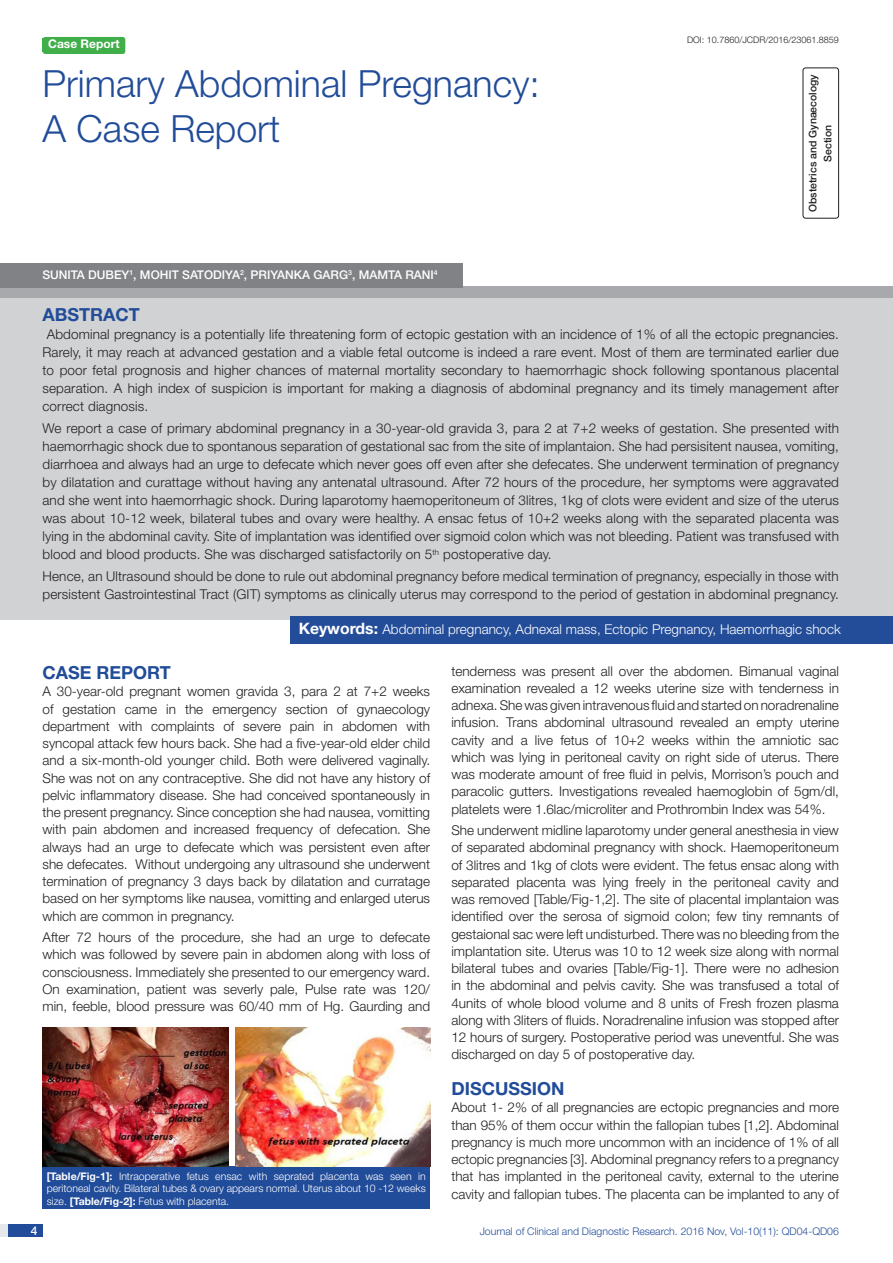
<style>
.page{position:relative;width:893px;height:1263px;background:#fff}
.page>*{position:absolute;margin:0;border:0;box-sizing:border-box;transform-origin:0 0}
.t1{font:300 37.5px/45px "Helvetica Neue";color:#214c99}
.Heading{font:700 18px "Helvetica Neue";color:#214c99}
.Abstract_head{font:700 18px "Helvetica Neue";color:#214c99}
.Body_text{font:300 13.5px/17.2px "Helvetica Neue";color:#231f20;text-align:justify}
.Abstract_Text{font:300 13.5px/18px "Helvetica Neue";letter-spacing:.01em;color:#231f20;text-align:justify}
.t2{font:300 13.5px "Helvetica Neue";color:#fff}
.Author{font:500 12px "Helvetica Neue";color:#fff}
.t3{font:700 12px "Helvetica Neue";color:#fff}
.Table_text{font:300 10.5px/12.6px "Helvetica Neue";color:#fff;text-align:justify}
.t4{font:300 10.5px "Helvetica Neue";color:#214c99}
.t5{font:500 10.5px/15px "Helvetica Neue";color:#231f20;text-align:center}
.DOI{font:300 9px "Helvetica Neue";color:#231f20}
.s1{color:#244d99}
.s2{font-weight:700;font-size:15.75px}
.s3{font-weight:700}
</style>
<div class="page">
<div style="left:0;top:1224px;width:43px;height:13px;background:#e6e7e9"></div>
<div style="left:8px;top:1224px;width:35px;height:13px;background:#214c99"></div>
<div style="left:43px;top:37px;width:82px;height:17px;background:#40ae49;border-radius:3px"></div>
<div style="left:0;top:287px;width:893px;height:12px;background:#a8a9ad"></div>
<div style="left:0;top:298px;width:893px;height:322px;background:#d1d2d4"></div>
<div style="left:290px;top:616px;width:603px;height:28px;background:#244d99"></div>
<div style="left:0;top:263px;width:463px;height:25px;background:#808285"></div>
<div style="left:803px;top:68px;width:36px;height:151px;border:1px solid #231f20;border-radius:3px"></div>
<div style="left:43px;top:1167px;width:387px;height:42px;background:#214c99"></div>
<img style="left:43px;top:1028px;width:186px;height:139px">
<img style="left:235px;top:1028px;width:195px;height:139px">
<p class="t3" style="left:48px;top:37px;width:73px">Case Report</p>
<p class="t1" style="left:43px;top:60px;width:499px">Primary Abdominal Pregnancy:<br>A Case Report</p>
<p class="DOI" style="left:687px;top:35px;width:153px">DOI: 10.7860/JCDR/2016/23061.8859</p>
<p class="t5" style="left:805px;top:212px;width:139px;rotate:-90deg">OBSTETRICS AND GYNAECOLOGY<br>SECTION</p>
<p class="Author" style="left:43px;top:268px;width:397px">SUNITA DUBEY<sup>1</sup>, MOHIT SATODIYA<sup>2</sup>, PRIYANKA GARG <sup>3</sup>, MAMTA RANI<sup>4</sup></p>
<p class="Abstract_head" style="left:43px;top:303px;width:98px">ABST<span class="s1">RAC</span>T</p>
<p class="Abstract_Text" style="left:43px;top:325px;width:798px;text-indent:4px">Abdominal pregnancy is a potentially life threatening form of ectopic gestation with an incidence of 1% of all the ectopic pregnancies.<br>Rarely, it may reach at advanced gestation and a viable fetal outcome is indeed a rare event. Most of them are terminated earlier due to poor fetal prognosis and higher chances of maternal mortality secondary to haemorrhagic shock following spontanous placental separation. A high index of suspicion is important for making a diagnosis of abdominal pregnancy and its timely management after correct diagnosis.</p>
<p class="Abstract_Text" style="left:43px;top:419px;width:798px">We report a case of primary abdominal pregnancy in a 30-year-old gravida 3, para 2 at 7+2 weeks of gestation. She presented with haemorrhagic shock due to spontanous separation of gestational sac from the site of implantaion. She had persisitent nausea, vomiting, diarrhoea and always had an urge to defecate which never goes off even after she defecates. She underwent termination of pregnancy by dilatation and curattage without having any antenatal ultrasound. After 72 hours of the procedure, her symptoms were aggravated and she went into haemorrhagic shock. During laparotomy haemoperitoneum of 3litres, 1kg of clots were evident and size of the uterus was about 10-12 week, bilateral tubes and ovary were healthy. A ensac fetus of 10+2 weeks along with the separated placenta was lying in the abdominal cavity. Site of implantation was identified over sigmoid colon which was not bleeding. Patient was transfused with blood and blood products. She was discharged satisfactorily on 5<sup>th</sup> postoperative day.</p>
<p class="Abstract_Text" style="left:43px;top:567px;width:798px">Hence, an Ultrasound should be done to rule out abdominal pregnancy before medical termination of pregnancy, especially in those with persistent Gastrointestinal Tract (GIT) symptoms as clinically uterus may correspond to the period of gestation in abdominal pregnancy.</p>
<p class="t2" style="left:299px;top:621px;width:544px"><span class="s2">Keywords:</span> Abdominal pregnancy, Adnexal mass, Ectopic Pregnancy, Haemorrhagic shock</p>
<p class="Heading" style="left:43px;top:661px;width:130px">Case report</p>
<p class="Body_text" style="left:43px;top:683px;width:389px">A 30-year-old pregnant women gravida 3, para 2 at 7+2 weeks of gestation came in the emergency section of gynaecology department with complaints of severe pain in abdomen with syncopal attack few hours back. She had a five-year-old elder child and a six-month-old younger child. Both were delivered vaginally.<br>She was not on any contraceptive. She did not have any history of pelvic inflammatory disease. She had conceived spontaneously in the present pregnancy. Since conception she had nausea, vomitting with pain abdomen and increased frequency of defecation. She always had an urge to defecate which was persistent even after she defecates. Without undergoing any ultrasound she underwent termination of pregnancy 3 days back by dilatation and curratage based on her symptoms like nausea, vomitting and enlarged uterus which are common in pregnancy.</p>
<p class="Body_text" style="left:43px;top:928px;width:389px">After 72 hours of the procedure, she had an urge to defecate which was followed by severe pain in abdomen along with loss of consciousness. Immediately she presented to our emergency ward.<br>On examination, patient was severly pale, Pulse rate was 120/ min, feeble, blood pressure was 60/40 mm of Hg. Gaurding and</p>
<p class="Table_text" style="left:47px;top:1169px;width:381px"><span class="s3">[Table/Fig-1]:</span> Intraoperative fetus ensac with seprated placenta was seen in peritoneal cavity. Bilateral tubes &amp; ovary appears normal. Uterus about 10 -12 weeks size. <span class="s3">[Table/Fig-2]:</span> Fetus with placenta.</p>
<p class="Body_text" style="left:451px;top:662px;width:389px">tenderness was present all over the abdomen. Bimanual vaginal examination revealed a 12 weeks uterine size with tenderness in adnexa. She was given intravenous fluid and started on noradrenaline infusion. Trans abdominal ultrasound revealed an empty uterine cavity and a live fetus of 10+2 weeks within the amniotic sac which was lying in peritoneal cavity on right side of uterus. There was moderate amount of free fluid in pelvis, Morrison’s pouch and paracolic gutters. Investigations revealed haemoglobin of 5gm/dl, platelets were 1.6lac/microliter and Prothrombin Index was 54%.</p>
<p class="Body_text" style="left:451px;top:821px;width:389px">She underwent midline laparotomy under general anesthesia in view of separated abdominal pregnancy with shock. Haemoperitoneum of 3litres and 1kg of clots were evident. The fetus ensac along with separated placenta was lying freely in the peritoneal cavity and was removed [Table/Fig-1,2]. The site of placental implantaion was identified over the serosa of sigmoid colon; few tiny remnants of gestaional sac were left undisturbed. There was no bleeding from the implantation site. Uterus was 10 to 12 week size along with normal bilateral tubes and ovaries [Table/Fig-1]. There were no adhesion in the abdominal and pelvis cavity. She was transfused a total of 4units of whole blood volume and 8 units of Fresh frozen plasma along with 3liters of fluids. Noradrenaline infusion was stopped after 12 hours of surgery. Postoperative period was uneventful. She was discharged on day 5 of postoperative day.</p>
<p class="Heading" style="left:451px;top:1077px;width:115px">DISCUSSION</p>
<p class="Body_text" style="left:451px;top:1099px;width:389px">About 1- 2% of all pregnancies are ectopic pregnancies and more than 95% of them occur within the fallopian tubes [1,2]. Abdominal pregnancy is much more uncommon with an incidence of 1% of all ectopic pregnancies [3]. Abdominal pregnancy refers to a pregnancy that has implanted in the peritoneal cavity, external to the uterine cavity and fallopian tubes. The placenta can be implanted to any of</p>
<p class="Author" style="left:31px;top:1223px;width:8px">4</p>
<p class="t4" style="left:480px;top:1225px;width:361px">Journal of Clinical and Diagnostic Research. 2016 Nov, Vol-10(11): QD04-QD06</p>
</div>
